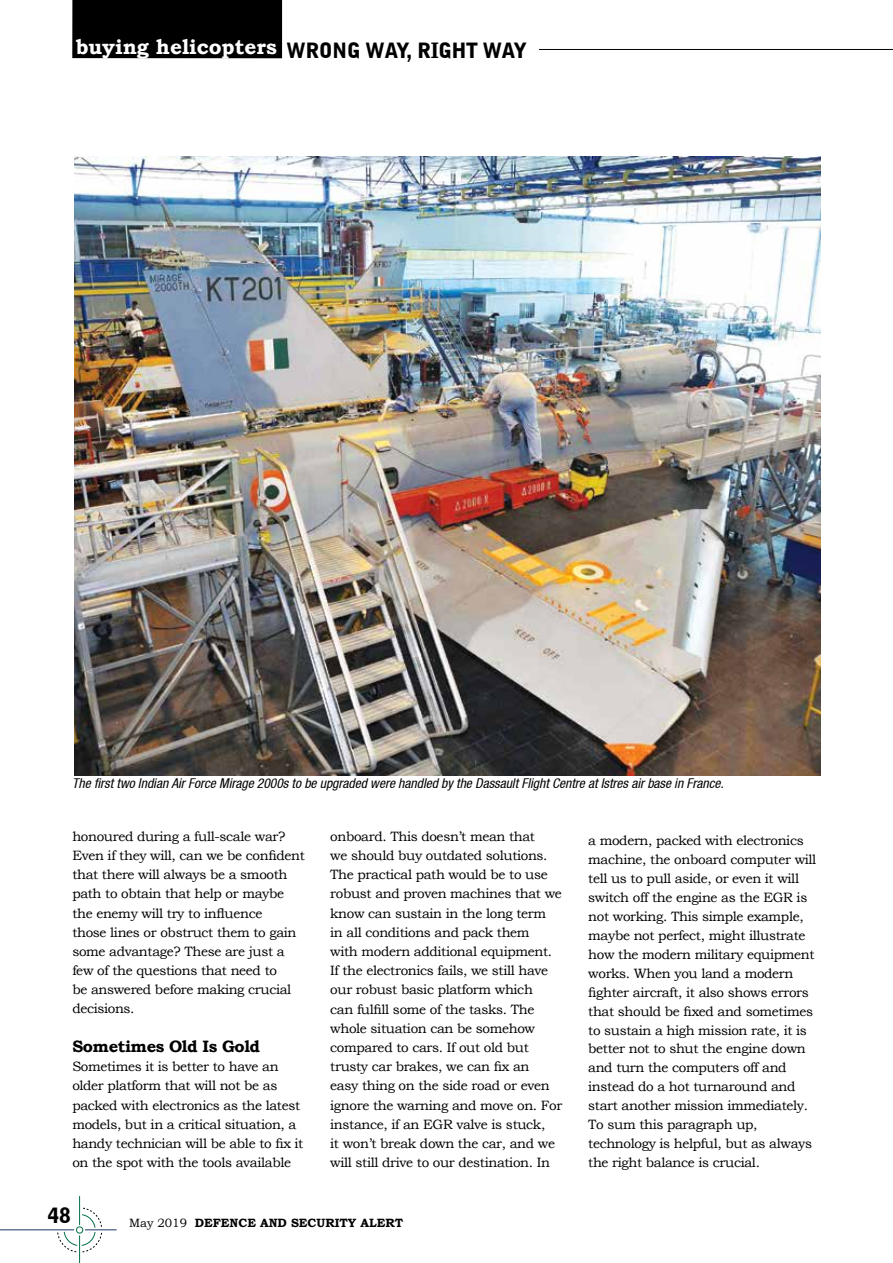
<style>
.page{position:relative;width:893px;height:1263px;background:#fff}
.page>*{position:absolute;margin:0;border:0;box-sizing:border-box;transform-origin:0 0}
.t1{font:700 21px "Bookman Old Style";color:#fff}
.t2{font:900 21px "Bell Gothic BT";color:#000}
.t3{font:700 16.5px "Bookman Old Style";letter-spacing:-.025em;color:#000}
.t4{font:13.5px/19.2px "Bookman Old Style";letter-spacing:-.025em;color:#000}
.t5{font:13.5px "Heavenetica Cond 5 Obl SH";color:#000}
.t6{font:700 12px "Bookman Old Style";color:#000}
.s1{font-family:"Bell Gothic BT";font-weight:900;color:#000}
.s2{font-weight:400}
</style>
<div class="page">
<hr style="left:0;top:1229px;width:74px;height:1px;background:#1e3565">
<hr style="left:85px;top:1229px;width:32px;height:1px;background:#1e3565">
<svg style="left:57px;top:1196px;width:45px;height:67px"></svg>
<hr style="left:539px;top:49px;width:354px;height:1px;background:#000">
<div style="left:72px;top:0;width:210px;height:58px;background:#000"></div>
<img style="left:74px;top:156px;width:746px;height:620px">
<h1 class="t1" style="left:76px;top:32px;width:452px">buying helicopters <span class="s1">WRONG WAY, RIGHT WAY</span></h1>
<p class="t5" style="left:72px;top:775px;width:653px">The first two Indian Air Force Mirage 2000s to be upgraded were handled by the Dassault Flight Centre at Istres air base in France.</p>
<p class="t4" style="left:72px;top:827px;width:234px">honoured during a full-scale war?<br>Even if they will, can we be confident that there will always be a smooth path to obtain that help or maybe the enemy will try to influence<br>those lines or obstruct them to gain some advantage? These are just a few of the questions that need to<br>be answered before making crucial decisions.</p>
<p class="t3" style="left:72px;top:1034px;width:189px">Sometimes Old Is Gold</p>
<p class="t4" style="left:72px;top:1057px;width:233px">Sometimes it is better to have an older platform that will not be as packed with electronics as the latest models, but in a critical situation, a handy technician will be able to fix it on the spot with the tools available</p>
<p class="t4" style="left:330px;top:827px;width:234px">onboard. This doesn’t mean that<br>we should buy outdated solutions.<br>The practical path would be to use robust and proven machines that we know can sustain in the long term<br>in all conditions and pack them<br>with modern additional equipment.<br>If the electronics fails, we still have our robust basic platform which<br>can fulfill some of the tasks. The whole situation can be somehow compared to cars. If out old but trusty car brakes, we can fix an<br>easy thing on the side road or even ignore the warning and move on. For instance, if an EGR valve is stuck,<br>it won’t break down the car, and we will still drive to our destination. In</p>
<p class="t4" style="left:588px;top:831px;width:230px">a modern, packed with electronics machine, the onboard computer will tell us to pull aside, or even it will switch off the engine as the EGR is not working. This simple example, maybe not perfect, might illustrate how the modern military equipment works. When you land a modern fighter aircraft, it also shows errors that should be fixed and sometimes to sustain a high mission rate, it is better not to shut the engine down and turn the computers off and instead do a hot turnaround and start another mission immediately.<br>To sum this paragraph up, technology is helpful, but as always the right balance is crucial.</p>
<h1 class="t2" style="left:48px;top:1202px;width:25px">48</h1>
<p class="t6" style="left:129px;top:1214px;width:276px"><span class="s2">May 2019</span> Defence AND security alert</p>
</div>
